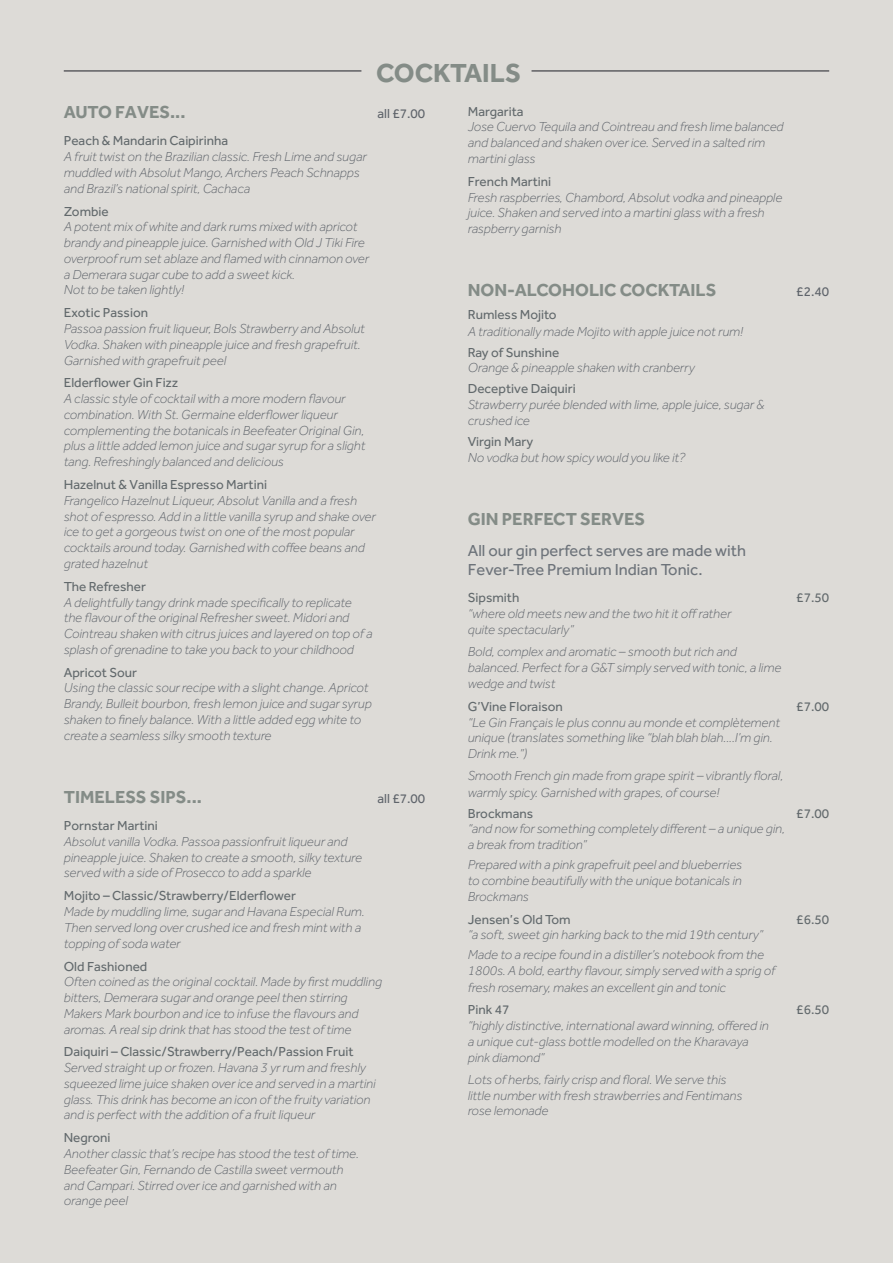
<style>
.page{position:relative;width:893px;height:1263px;background:#dddbd7}
.page>*{position:absolute;margin:0;border:0;box-sizing:border-box;transform-origin:0 0}
.t1{font:700 27px "Effra";color:#848c87}
.t2{font:700 18px "Effra";color:#848c87}
.t3{font:16.5px/19.5px "Effra";color:#6d737a}
.t4{font:italic 300 13.5px/15.8px "Effra";color:#5f646b}
.t5{font:13.5px "Effra";color:#62696c}
.t6{font:13.5px "Effra";color:#5f646b}
</style>
<div class="page">
<hr style="left:64px;top:70px;width:297px;height:2px;background:#5e5e62">
<hr style="left:531px;top:70px;width:298px;height:2px;background:#5e5e62">
<h1 class="t1" style="left:376px;top:56px;width:147px">COCKTAILS</h1>
<h2 class="t2" style="left:64px;top:101px;width:123px">AUTO FAVES...</h2>
<p class="t6" style="left:377px;top:106px;width:49px">all £7.00</p>
<p class="t5" style="left:64px;top:133px;width:166px">Peach &amp; Mandarin Caipirinha</p>
<p class="t4" style="left:64px;top:149px;width:305px">A fruit twist on the Brazilian classic. Fresh Lime and sugar muddled with Absolut Mango, Archers Peach Schnapps and Brazil’s national spirit, Cachaca</p>
<p class="t5" style="left:64px;top:203px;width:47px">Zombie</p>
<p class="t4" style="left:64px;top:219px;width:307px">A potent mix of white and dark rums mixed with apricot brandy and pineapple juice. Garnished with Old J Tiki Fire overproof rum set ablaze and flamed with cinnamon over a Demerara sugar cube to add a sweet kick.<br>Not to be taken lightly!</p>
<p class="t5" style="left:64px;top:305px;width:86px">Exotic Passion</p>
<p class="t4" style="left:64px;top:321px;width:303px">Passoa passion fruit liqueur, Bols Strawberry and Absolut<br>Vodka. Shaken with pineapple juice and fresh grapefruit.<br>Garnished with grapefruit peel</p>
<p class="t5" style="left:64px;top:375px;width:116px">Elderflower Gin Fizz</p>
<p class="t4" style="left:64px;top:391px;width:303px">A classic style of cocktail with a more modern flavour combination. With St. Germaine elderflower liqueur complementing the botanicals in Beefeater Original Gin, plus a little added lemon juice and sugar syrup for a slight tang. Refreshingly balanced and delicious</p>
<p class="t5" style="left:64px;top:477px;width:205px">Hazelnut &amp; Vanilla Espresso Martini</p>
<p class="t4" style="left:64px;top:492px;width:314px">Frangelico Hazelnut Liqueur, Absolut Vanilla and a fresh shot of espresso. Add in a little vanilla syrup and shake over ice to get a gorgeous twist on one of the most popular cocktails around today. Garnished with coffee beans and grated hazelnut</p>
<p class="t5" style="left:64px;top:578px;width:84px">The Refresher</p>
<p class="t4" style="left:64px;top:594px;width:310px">A delightfully tangy drink made specifically to replicate the flavour of the original Refresher sweet. Midori and Cointreau shaken with citrus juices and layered on top of a splash of grenadine to take you back to your childhood</p>
<p class="t5" style="left:64px;top:664px;width:75px">Apricot Sour</p>
<p class="t4" style="left:64px;top:680px;width:309px">Using the classic sour recipe with a slight change. Apricot Brandy, Bulleit bourbon, fresh lemon juice and sugar syrup shaken to finely balance. With a little added egg white to create a seamless silky smooth texture</p>
<h2 class="t2" style="left:64px;top:786px;width:140px">TIMELESS SIPS...</h2>
<p class="t6" style="left:377px;top:791px;width:49px">all £7.00</p>
<p class="t5" style="left:64px;top:818px;width:96px">Pornstar Martini</p>
<p class="t4" style="left:64px;top:833px;width:300px">Absolut vanilla Vodka. Passoa passionfruit liqueur and pineapple juice. Shaken to create a smooth, silky texture served with a side of Prosecco to add a sparkle</p>
<p class="t5" style="left:64px;top:888px;width:234px">Mojito – Classic/Strawberry/Elderflower</p>
<p class="t4" style="left:64px;top:904px;width:302px">Made by muddling lime, sugar and Havana Especial Rum.<br>Then served long over crushed ice and fresh mint with a topping of soda water</p>
<p class="t5" style="left:64px;top:958px;width:85px">Old Fashioned</p>
<p class="t4" style="left:64px;top:974px;width:320px">Often coined as the original cocktail. Made by first muddling bitters, Demerara sugar and orange peel then stirring Makers Mark bourbon and ice to infuse the flavours and aromas. A real sip drink that has stood the test of time</p>
<p class="t5" style="left:64px;top:1044px;width:291px">Daiquiri – Classic/Strawberry/Peach/Passion Fruit</p>
<p class="t4" style="left:64px;top:1060px;width:313px">Served straight up or frozen. Havana 3 yr rum and freshly squeezed lime juice shaken over ice and served in a martini glass. This drink has become an icon of the fruity variation and is perfect with the addition of a fruit liqueur</p>
<p class="t5" style="left:64px;top:1130px;width:48px">Negroni</p>
<p class="t4" style="left:64px;top:1146px;width:297px">Another classic that’s recipe has stood the test of time.<br>Beefeater Gin, Fernando de Castilla sweet vermouth and Campari. Stirred over ice and garnished with an orange peel</p>
<p class="t5" style="left:468px;top:103px;width:57px">Margarita</p>
<p class="t4" style="left:468px;top:119px;width:317px">Jose Cuervo Tequila and Cointreau and fresh lime balanced and balanced and shaken over ice. Served in a salted rim martini glass</p>
<p class="t5" style="left:468px;top:173px;width:85px">French Martini</p>
<p class="t4" style="left:468px;top:189px;width:316px">Fresh raspberries, Chambord, Absolut vodka and pineapple juice. Shaken and served into a martini glass with a fresh raspberry garnish</p>
<h2 class="t2" style="left:468px;top:279px;width:250px">NON-ALCOHOLIC COCKTAILS</h2>
<p class="t6" style="left:796px;top:284px;width:34px">£2.40</p>
<p class="t5" style="left:468px;top:307px;width:90px">Rumless Mojito</p>
<p class="t4" style="left:468px;top:323px;width:277px">A traditionally made Mojito with apple juice not rum!</p>
<p class="t5" style="left:468px;top:344px;width:93px">Ray of Sunshine</p>
<p class="t4" style="left:468px;top:360px;width:228px">Orange &amp; pineapple shaken with cranberry</p>
<p class="t5" style="left:468px;top:381px;width:109px">Deceptive Daiquiri</p>
<p class="t4" style="left:468px;top:396px;width:298px;line-height:16.5px">Strawberry purée blended with lime, apple juice, sugar &amp; crushed ice</p>
<p class="t5" style="left:468px;top:434px;width:67px">Virgin Mary</p>
<p class="t4" style="left:468px;top:449px;width:219px">No vodka but how spicy would you like it?</p>
<h2 class="t2" style="left:468px;top:508px;width:179px">GIN PERFECT SERVES</h2>
<p class="t3" style="left:468px;top:540px;width:280px">All our gin perfect serves are made with<br>Fever-Tree Premium Indian Tonic.</p>
<p class="t5" style="left:468px;top:590px;width:53px">Sipsmith</p>
<p class="t5" style="left:796px;top:590px;width:34px">£7.50</p>
<p class="t4" style="left:468px;top:605px;width:265px">“where old meets new and the two hit it off rather quite spectacularly”</p>
<p class="t4" style="left:468px;top:643px;width:315px;line-height:16.2px">Bold, complex and aromatic – smooth but rich and balanced. Perfect for a G&amp;T simply served with tonic, a lime wedge and twist</p>
<p class="t5" style="left:468px;top:698px;width:97px">G’Vine Floraison</p>
<p class="t5" style="left:796px;top:698px;width:34px">£7.00</p>
<p class="t4" style="left:468px;top:714px;width:314px">“Le Gin Français le plus connu au monde et complètement unique (translates something like “blah blah blah....I’m gin.<br>Drink me.”)</p>
<p class="t4" style="left:468px;top:767px;width:317px;line-height:16.5px">Smooth French gin made from grape spirit – vibrantly floral, warmly spicy. Garnished with grapes, of course!</p>
<p class="t5" style="left:468px;top:805px;width:67px">Brockmans</p>
<p class="t5" style="left:796px;top:805px;width:34px">£7.00</p>
<p class="t4" style="left:468px;top:821px;width:319px">“and now for something completely different – a unique gin, a break from tradition”</p>
<p class="t4" style="left:468px;top:857px;width:276px;text-align:justify">Prepared with a pink grapefruit peel and blueberries to combine beautifully with the unique botanicals in Brockmans</p>
<p class="t5" style="left:468px;top:911px;width:104px">Jensen’s Old Tom</p>
<p class="t5" style="left:796px;top:911px;width:34px">£6.50</p>
<p class="t4" style="left:468px;top:925px;width:298px;line-height:20px">“a soft, sweet gin harking back to the mid 19th century”<br>Made to a recipe found in a distiller’s notebook from the</p>
<p class="t4" style="left:468px;top:962px;width:309px;line-height:16.5px">1800s. A bold, earthy flavour, simply served with a sprig of fresh rosemary, makes an excellent gin and tonic</p>
<p class="t5" style="left:468px;top:1002px;width:43px">Pink 47</p>
<p class="t5" style="left:796px;top:1002px;width:34px">£6.50</p>
<p class="t4" style="left:468px;top:1018px;width:302px">“highly distinctive, international award winning, offered in a unique cut-glass bottle modelled on the Kharavaya pink diamond”</p>
<p class="t4" style="left:468px;top:1071px;width:276px">Lots of herbs, fairly crisp and floral. We serve this little number with fresh strawberries and Fentimans rose lemonade</p>
</div>
